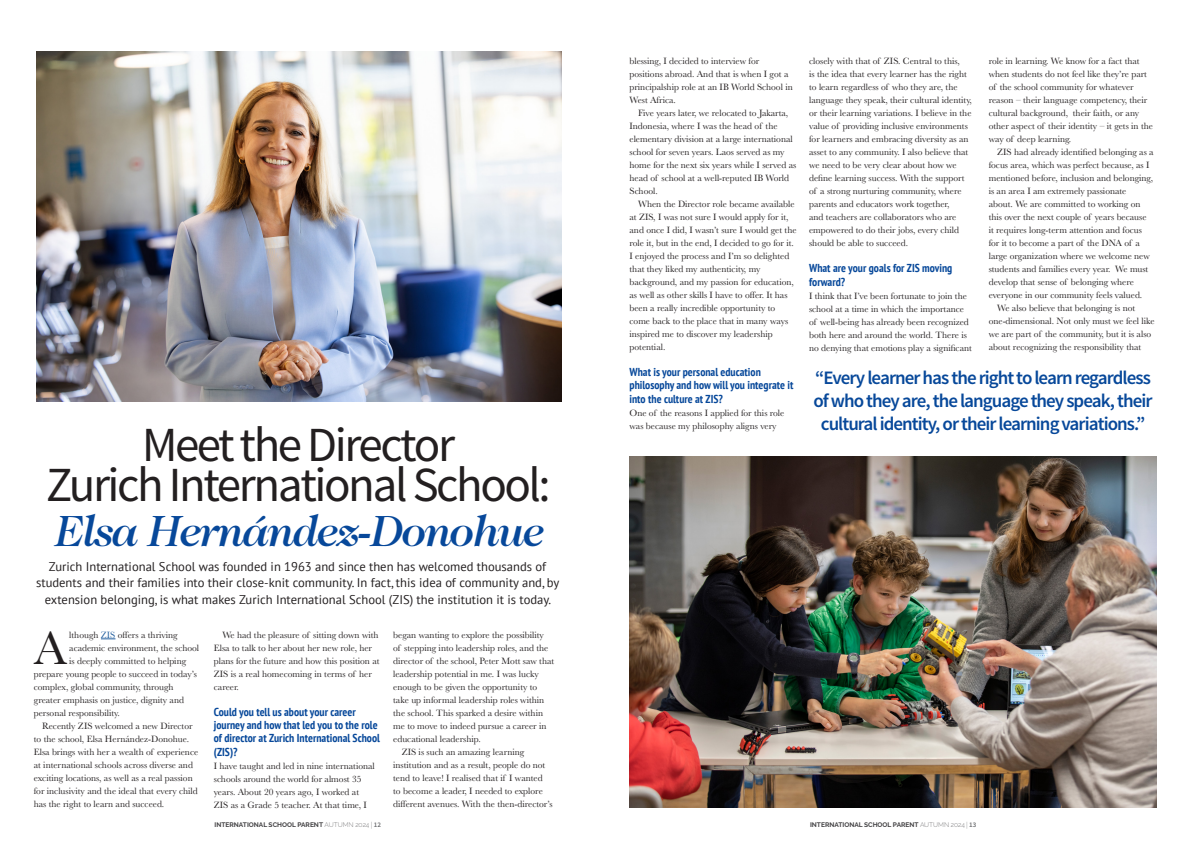
<style>
.page{position:relative;width:1191px;height:842px;background:#fff}
.page>*{position:absolute;margin:0;border:0;box-sizing:border-box;transform-origin:0 0}
.t1{font:49px/40px "Source Sans Pro";letter-spacing:-.05em;color:#231f20;text-align:center}
.t2{font:48.8px "Baskerville";color:#231f20}
.t3{font:italic 500 44.2px "Caslon 224 Std";letter-spacing:-.04em;color:#07489a}
.t4{font:600 19px/23px "Source Sans Pro";letter-spacing:-.05em;color:#07489a;text-align:center}
.t5{font:12.6px/16.2px "PT Sans";color:#231f20;text-align:center}
.t6{font:700 condensed 11.5px/13px "PT Sans";color:#07489a}
.t7{font:9.5px/13px "Baskerville";color:#231f20}
.t8{font:700 6.6px "Raleway";color:#414042}
.s1{color:#215e9e}
.s2{font-weight:200}
.s3{font-family:"Source Sans Pro";font-weight:300;font-size:7px;color:#6d6e71}
.s4{font-family:"Source Sans Pro";font-weight:600;font-size:7px;color:#6d6e71}
</style>
<div class="page">
<svg style="left:101px;top:639px;width:14px;height:1px"></svg>
<img style="left:36px;top:51px;width:525px;height:350px">
<img style="left:629px;top:456px;width:528px;height:352px">
<h1 class="t1" style="left:46px;top:425px;width:506px">Meet the Director<br>Zurich International School:</h1>
<h3 class="t3" style="left:53px;top:505px;width:491px">Elsa Hernández-Donohue</h3>
<p class="t5" style="left:36px;top:558px;width:525px">Zurich International School was founded in 1963 and since then has welcomed thousands of students and their families into their close-knit community. In fact, this idea of community and, by extension belonging, is what makes Zurich International School (ZIS) the institution it is today.</p>
<p class="t7" style="left:214px;top:628px;width:167px;text-indent:9px">We had the pleasure of sitting down with Elsa to talk to her about her new role, her plans for the future and how this position at ZIS is a real homecoming in terms of her career.</p>
<p class="t6" style="left:214px;top:705px;width:168px">Could you tell us about your career journey and how that led you to the role of director at Zurich International School</p>
<p class="t6" style="left:214px;top:745px;width:25px">(ZIS)?</p>
<p class="t7" style="left:214px;top:760px;width:163px">I have taught and led in nine international schools around the world for almost 35 years. About 20 years ago, I worked at ZIS as a Grade 5 teacher. At that time, I</p>
<h2 class="t2" style="left:34px;top:617px;width:35px">A</h2>
<p class="t7" style="left:69px;top:628px;width:110px">lthough <span class="s1">ZIS</span> offers a thriving</p>
<p class="t7" style="left:393px;top:628px;width:152px">began wanting to explore the possibility</p>
<p class="t7" style="left:393px;top:641px;width:157px">of stepping into leadership roles, and the</p>
<p class="t7" style="left:393px;top:654px;width:162px">director of the school, Peter Mott saw that</p>
<p class="t7" style="left:393px;top:667px;width:147px">leadership potential in me. I was lucky</p>
<p class="t7" style="left:393px;top:680px;width:146px">enough to be given the opportunity to</p>
<p class="t7" style="left:393px;top:693px;width:153px">take up informal leadership roles within</p>
<p class="t7" style="left:393px;top:706px;width:151px">the school. This sparked a desire within</p>
<p class="t7" style="left:393px;top:719px;width:155px">me to move to indeed pursue a career in</p>
<p class="t7" style="left:393px;top:732px;width:89px">educational leadership.</p>
<p class="t7" style="left:402px;top:745px;width:124px">ZIS is such an amazing learning</p>
<p class="t7" style="left:393px;top:758px;width:154px">institution and as a result, people do not</p>
<p class="t7" style="left:393px;top:771px;width:151px">tend to leave! I realised that if I wanted</p>
<p class="t7" style="left:393px;top:784px;width:151px">to become a leader, I needed to explore</p>
<p class="t7" style="left:393px;top:797px;width:161px">different avenues. With the then-director’s</p>
<p class="t7" style="left:69px;top:641px;width:131px">academic environment, the school</p>
<p class="t7" style="left:69px;top:654px;width:118px">is deeply committed to helping</p>
<p class="t7" style="left:34px;top:667px;width:165px">prepare young people to succeed in today’s</p>
<p class="t7" style="left:34px;top:680px;width:141px">complex, global community, through</p>
<p class="t7" style="left:34px;top:693px;width:152px">greater emphasis on justice, dignity and</p>
<p class="t7" style="left:34px;top:706px;width:87px">personal responsibility.</p>
<p class="t7" style="left:42px;top:719px;width:152px">Recently ZIS welcomed a new Director</p>
<p class="t7" style="left:34px;top:732px;width:157px">to the school, Elsa Hernández-Donohue.</p>
<p class="t7" style="left:34px;top:745px;width:166px">Elsa brings with her a wealth of experience</p>
<p class="t7" style="left:34px;top:758px;width:161px">at international schools across diverse and</p>
<p class="t7" style="left:34px;top:771px;width:160px">exciting locations, as well as a real passion</p>
<p class="t7" style="left:34px;top:784px;width:165px">for inclusivity and the ideal that every child</p>
<p class="t7" style="left:34px;top:797px;width:132px">has the right to learn and succeed.</p>
<p class="t7" style="left:629px;top:54px;width:165px">blessing, I decided to interview for positions abroad. And that is when I got a principalship role at an IB World School in West Africa.</p>
<p class="t7" style="left:629px;top:106px;width:168px;text-indent:9px">Five years later, we relocated to Jakarta, Indonesia, where I was the head of the elementary division at a large international school for seven years. Laos served as my home for the next six years while I served as head of school at a well-reputed IB World School.</p>
<p class="t7" style="left:629px;top:197px;width:169px;text-indent:9px">When the Director role became available at ZIS, I was not sure I would apply for it, and once I did, I wasn’t sure I would get the role it, but in the end, I decided to go for it.<br>I enjoyed the process and I’m so delighted that they liked my authenticity, my background, and my passion for education, as well as other skills I have to offer. It has been a really incredible opportunity to come back to the place that in many ways inspired me to discover my leadership potential.</p>
<p class="t6" style="left:629px;top:365px;width:165px">What is your personal education philosophy and how will you integrate it</p>
<p class="t6" style="left:629px;top:392px;width:95px">into the culture at ZIS?</p>
<p class="t7" style="left:629px;top:407px;width:156px">One of the reasons I applied for this role was because my philosophy aligns very</p>
<p class="t7" style="left:809px;top:54px;width:164px">closely with that of ZIS. Central to this,<br>is the idea that every learner has the right to learn regardless of who they are, the language they speak, their cultural identity, or their learning variations. I believe in the value of providing inclusive environments for learners and embracing diversity as an asset to any community. I also believe that we need to be very clear about how we define learning success. With the support of a strong nurturing community, where parents and educators work together,<br>and teachers are collaborators who are empowered to do their jobs, every child should be able to succeed.</p>
<p class="t6" style="left:809px;top:260px;width:145px;line-height:14.4px">What are your goals for ZIS moving forward?</p>
<p class="t7" style="left:809px;top:290px;width:164px">I think that I’ve been fortunate to join the school at a time in which the importance of well-being has already been recognized both here and around the world. There is no denying that emotions play a significant</p>
<h3 class="t4" style="left:813px;top:367px;width:340px">“Every learner has the right to learn regardless of who they are, the language they speak, their cultural identity, or their learning variations.”</h3>
<p class="t7" style="left:988px;top:54px;width:166px">role in learning. We know for a fact that when students do not feel like they’re part of the school community for whatever reason – their language competency, their cultural background, their faith, or any other aspect of their identity – it gets in the way of deep learning.</p>
<p class="t7" style="left:997px;top:145px;width:158px">ZIS had already identified belonging as a</p>
<p class="t7" style="left:988px;top:158px;width:162px">focus area, which was perfect because, as I</p>
<p class="t7" style="left:988px;top:171px;width:166px">mentioned before, inclusion and belonging,</p>
<p class="t7" style="left:988px;top:184px;width:139px">is an area I am extremely passionate</p>
<p class="t7" style="left:988px;top:197px;width:153px">about. We are committed to working on</p>
<p class="t7" style="left:988px;top:210px;width:159px">this over the next couple of years because</p>
<p class="t7" style="left:988px;top:223px;width:155px">it requires long-term attention and focus</p>
<p class="t7" style="left:988px;top:236px;width:153px">for it to become a part of the DNA of a</p>
<p class="t7" style="left:988px;top:249px;width:163px">large organization where we welcome new</p>
<p class="t7" style="left:988px;top:262px;width:161px">students and families every year. We must</p>
<p class="t7" style="left:988px;top:275px;width:147px">develop that sense of belonging where</p>
<p class="t7" style="left:988px;top:288px;width:155px">everyone in our community feels valued.</p>
<p class="t7" style="left:997px;top:301px;width:139px">We also believe that belonging is not</p>
<p class="t7" style="left:988px;top:314px;width:168px">one-dimensional. Not only must we feel like</p>
<p class="t7" style="left:988px;top:327px;width:164px">we are part of the community, but it is also</p>
<p class="t7" style="left:988px;top:340px;width:154px">about recognizing the responsibility that</p>
<p class="t8" style="left:214px;top:821px;width:168px">INTERNATIONAL SCHOOL PARENT <span class="s2">AUTUMN 2024</span> <span class="s3">|</span> <span class="s4">12</span></p>
<p class="t8" style="left:810px;top:821px;width:168px">INTERNATIONAL SCHOOL PARENT <span class="s2">AUTUMN 2024</span> <span class="s3">|</span> <span class="s4">13</span></p>
</div>
